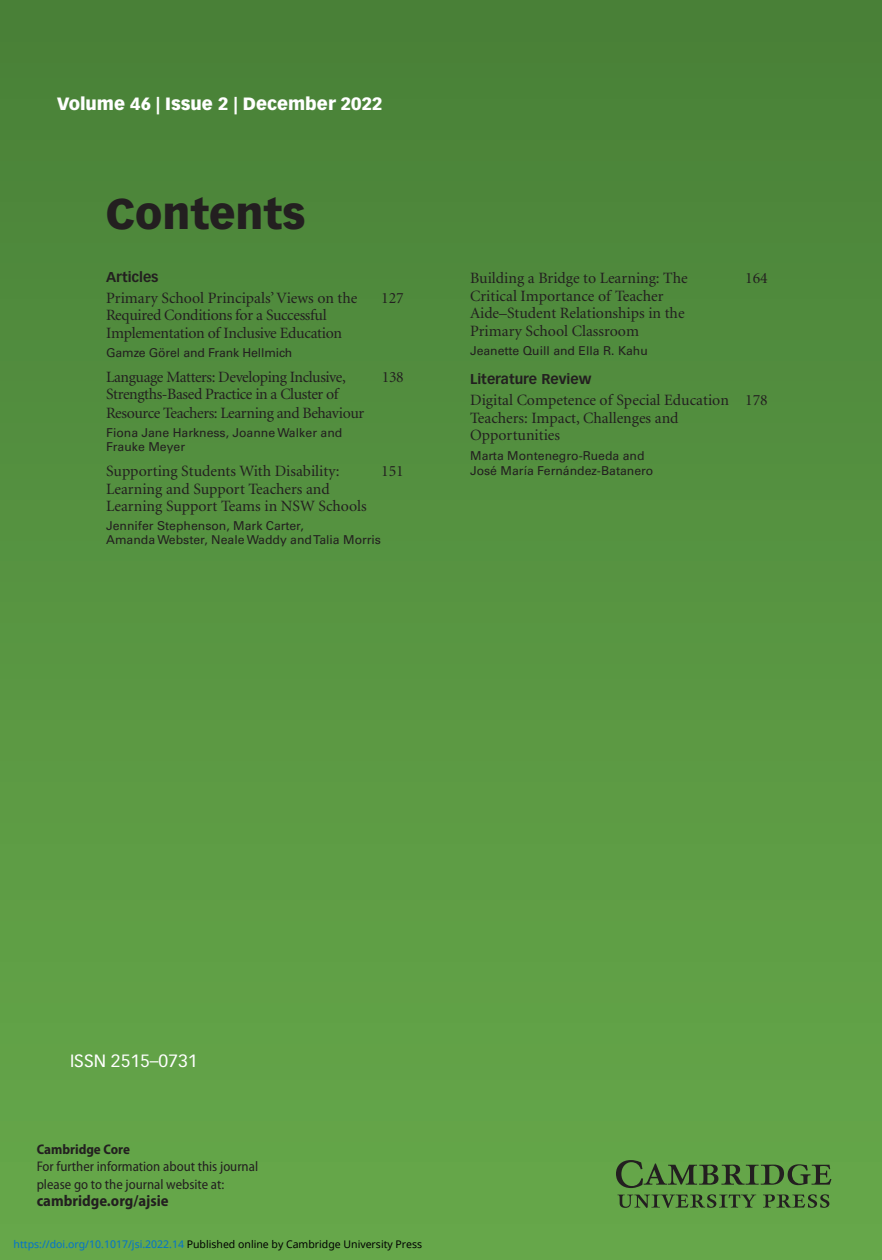
<style>
.page{position:relative;width:882px;height:1260px;background:#fff}
.page>*{position:absolute;margin:0;border:0;box-sizing:border-box;transform-origin:0 0}
.t1{font:900 42px "Vectora LT Std";color:#231f20}
.t2{font:900 17.5px "Vectora LT Std";color:#fff}
.t3{font:17.5px "Vectora LT Std";color:#fff}
.t4{font:15.75px/17.5px "Minion";letter-spacing:-.005em;color:#231f20}
.t5{font:15.75px/19.2px "Minion";letter-spacing:-.025em;color:#231f20}
.t6{font:700 semi-condensed 15.75px "Myriad Pro";color:#231f20}
.t7{font:semi-condensed 14px/17.5px "Myriad Pro";color:#231f20}
.t8{font:700 14px "Vectora LT Std";color:#231f20}
.t9{font:700 semi-condensed 14px "Myriad Pro";color:#231f20}
.t10{font:12.25px/14px "Univers LT Std";color:#231f20}
.t11{font:10.5px "Noto Sans";color:#000}
.s1{color:#0172cf}
</style>
<div class="page">
<div style="left:0;top:0;width:882px;height:1260px;background:linear-gradient(to bottom,#498038,#67a94b)"></div>
<div style="left:852px;top:0;width:30px;height:1260px;background:linear-gradient(to bottom,#498038,#67a94b)"></div>
<svg style="left:616px;top:1160px;width:215px;height:28px"></svg>
<svg style="left:618px;top:1194px;width:138px;height:14px"></svg>
<svg style="left:763px;top:1194px;width:66px;height:14px"></svg>
<p class="t2" style="left:57px;top:93px;width:327px">Volume 46 | Issue 2 | December 2022</p>
<h1 class="t1" style="left:106px;top:188px;width:201px">Contents</h1>
<p class="t8" style="left:106px;top:269px;width:54px">Articles</p>
<p class="t4" style="left:106px;top:290px;width:253px">Primary School Principals’ Views on the</p>
<p class="t4" style="left:381px;top:290px;width:24px">127</p>
<p class="t4" style="left:106px;top:307px;width:237px">Required Conditions for a Successful<br>Implementation of Inclusive Education</p>
<p class="t10" style="left:106px;top:345px;width:187px">Gamze Görel and Frank Hellmich</p>
<p class="t5" style="left:106px;top:368px;width:241px">Language Matters: Developing Inclusive,</p>
<p class="t4" style="left:382px;top:368px;width:23px">138</p>
<p class="t5" style="left:106px;top:385px;width:260px">Strengths-Based Practice in a Cluster of<br>Resource Teachers: Learning and Behaviour</p>
<p class="t10" style="left:106px;top:426px;width:238px">Fiona Jane Harkness, Joanne Walker and<br>Frauke Meyer</p>
<p class="t4" style="left:106px;top:463px;width:235px">Supporting Students With Disability:</p>
<p class="t4" style="left:381px;top:463px;width:24px">151</p>
<p class="t4" style="left:106px;top:481px;width:262px">Learning and Support Teachers and<br>Learning Support Teams in NSW Schools</p>
<p class="t10" style="left:106px;top:519px;width:276px">Jennifer Stephenson, Mark Carter,<br>Amanda Webster, Neale Waddy and Talia Morris</p>
<p class="t4" style="left:470px;top:270px;width:219px">Building a Bridge to Learning: The</p>
<p class="t4" style="left:745px;top:270px;width:24px">164</p>
<p class="t4" style="left:470px;top:287px;width:216px">Critical Importance of Teacher<br>Aide–Student Relationships in the<br>Primary School Classroom</p>
<p class="t10" style="left:470px;top:343px;width:179px">Jeanette Quill and Ella R. Kahu</p>
<p class="t8" style="left:470px;top:371px;width:123px">Literature Review</p>
<p class="t4" style="left:470px;top:392px;width:299px">Digital Competence of Special Education 178<br>Teachers: Impact, Challenges and<br>Opportunities</p>
<p class="t10" style="left:470px;top:448px;width:185px;line-height:14.7px">Marta Montenegro-Rueda and<br>José María Fernández-Batanero</p>
<p class="t3" style="left:70px;top:1051px;width:129px">ISSN 2515–0731</p>
<p class="t9" style="left:37px;top:1140px;width:95px">Cambridge Core</p>
<p class="t7" style="left:37px;top:1158px;width:223px">For further information about this journal please go to the journal website at:</p>
<p class="t6" style="left:37px;top:1191px;width:133px">cambridge.org/ajsie</p>
<p class="t11" style="left:14px;top:1236px;width:410px"><span class="s1">https://doi.org/10.1017/jsi.2022.14</span> Published online by Cambridge University Press</p>
</div>
